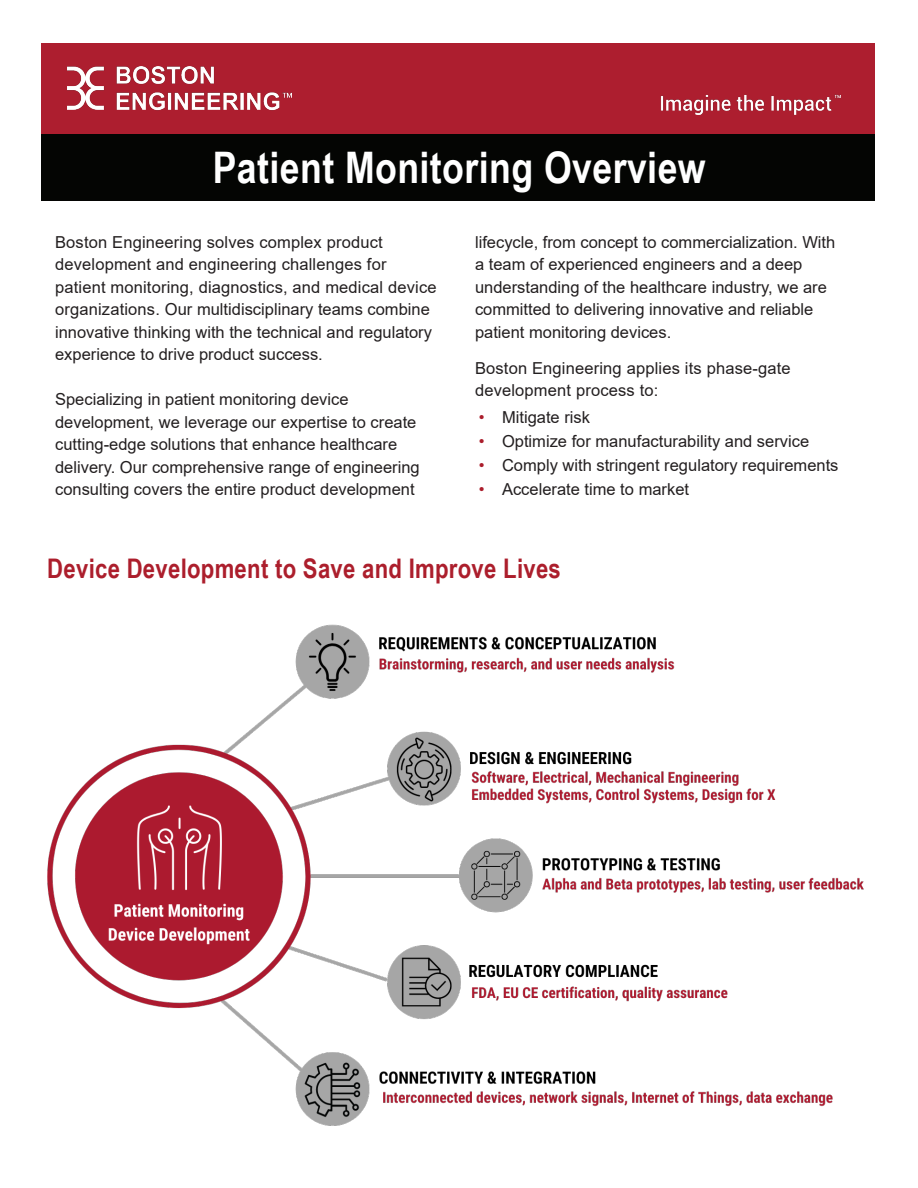
<style>
.page{position:relative;width:918px;height:1188px;background:#fff}
.page>*{position:absolute;margin:0;border:0;box-sizing:border-box;transform-origin:0 0}
.Subhead{font:700 43.5px "Arial Narrow";letter-spacing:.01em;color:#fff}
.Subhead-2{font:700 27px "Arial Narrow";letter-spacing:.01em;color:#ac1e2c}
.Subhead-3{font:16.5px/22.5px "Arial";color:#231f20}
.s1{color:#ab1e2c}
</style>
<div class="page">
<div style="left:41px;top:43px;width:834px;height:92px;background:#ad1e2f"></div>
<img style="left:67px;top:67px;width:225px;height:44px">
<img style="left:660px;top:94px;width:181px;height:21px">
<div style="left:41px;top:134px;width:834px;height:67px;background:#040503"></div>
<img style="left:47px;top:624px;width:817px;height:502px">
<p class="Subhead" style="left:213px;top:135px;width:494px">Patient Monitoring Overview</p>
<p class="Subhead-3" style="left:55px;top:230px;width:383px">Boston Engineering solves complex product development and engineering challenges for patient monitoring, diagnostics, and medical device organizations. Our multidisciplinary teams combine innovative thinking with the technical and regulatory experience to drive product success.</p>
<p class="Subhead-3" style="left:55px;top:388px;width:366px">Specializing in patient monitoring device development, we leverage our expertise to create cutting-edge solutions that enhance healthcare delivery. Our comprehensive range of engineering consulting covers the entire product development</p>
<p class="Subhead-3" style="left:475px;top:230px;width:362px">lifecycle, from concept to commercialization. With a team of experienced engineers and a deep understanding of the healthcare industry, we are committed to delivering innovative and reliable patient monitoring devices.</p>
<p class="Subhead-3" style="left:475px;top:356px;width:317px">Boston Engineering applies its phase-gate development process to:</p>
<p class="Subhead-3" style="left:479px;top:406px;width:113px"><span class="s1">•</span> Mitigate risk</p>
<p class="Subhead-3" style="left:479px;top:430px;width:332px"><span class="s1">•</span> Optimize for manufacturability and service</p>
<p class="Subhead-3" style="left:479px;top:454px;width:361px"><span class="s1">•</span> Comply with stringent regulatory requirements</p>
<p class="Subhead-3" style="left:479px;top:478px;width:212px"><span class="s1">•</span> Accelerate time to market</p>
<p class="Subhead-2" style="left:47px;top:548px;width:515px">Device Development to Save and Improve Lives</p>
</div>
